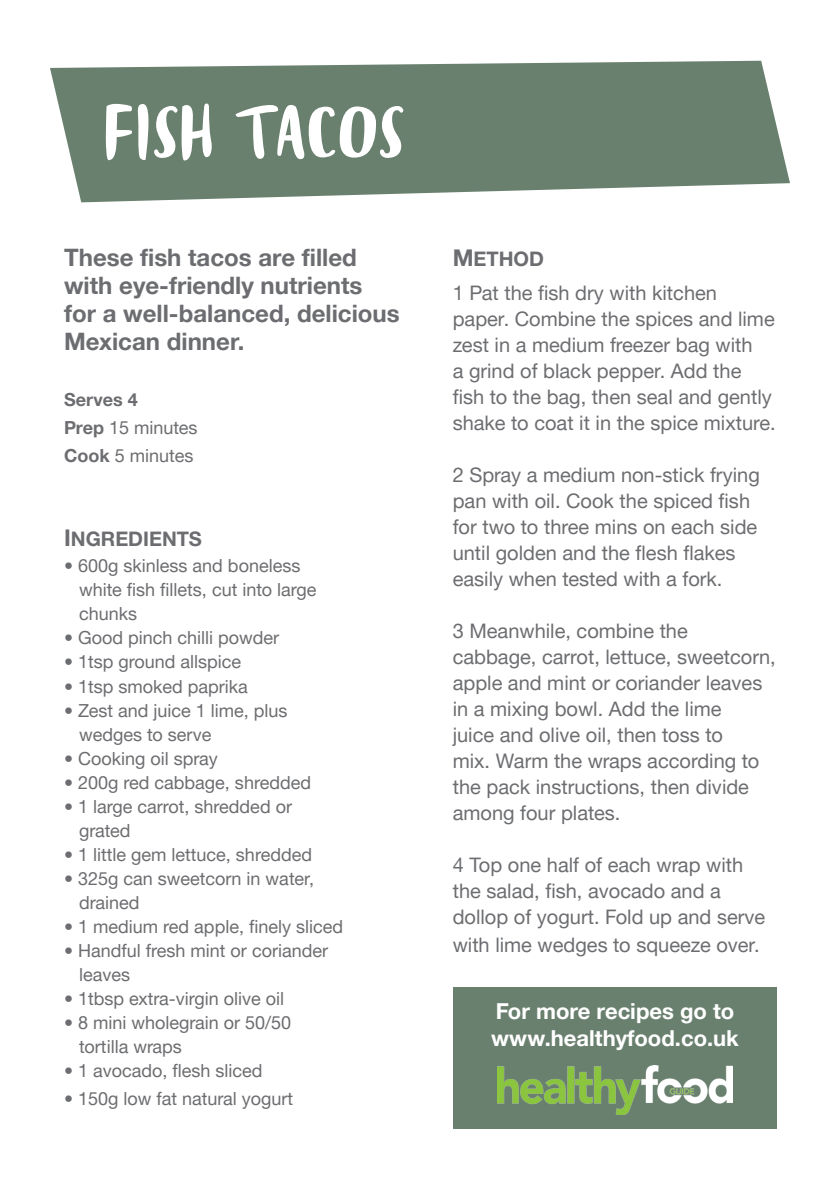
<style>
.page{position:relative;width:840px;height:1191px;background:#fff}
.page>*{position:absolute;margin:0;border:0;box-sizing:border-box;transform-origin:0 0}
.t1{font:58px "Blog Script";letter-spacing:-.01em;color:#fff}
.t2{font:700 24px/28px "Helvetica Neue LTW1 G";color:#6c6d70}
.t3{font:700 22px "Helvetica Neue LTW1 G";color:#fff}
.t4{font:20px "Helvetica Neue LTW1 G";color:#6c6d70}
.t5{font:700 20px "Helvetica Neue LTW1 G";color:#6c6d70}
.t6{font:18px "Helvetica Neue LTW1 G";color:#6c6d70}
.t7{font:700 18px "Helvetica Neue LTW1 G";color:#6c6d70}
.s1{font-weight:700}
.s2{font-size:23px}
</style>
<div class="page">
<svg style="left:50px;top:61px;width:739px;height:141px;background:#7b8f80"></svg>
<div style="left:453px;top:987px;width:323px;height:142px;background:#6a806f"></div>
<img style="left:497px;top:1065px;width:234px;height:50px">
<p class="t1" style="left:102px;top:101px;width:306px">FISH TACOS</p>
<p class="t2" style="left:64px;top:244px;width:294px">These fish tacos are filled</p>
<p class="t2" style="left:64px;top:272px;width:300px">with eye-friendly nutrients</p>
<p class="t2" style="left:64px;top:300px;width:337px">for a well-balanced, delicious<br>Mexican dinner.</p>
<p class="t7" style="left:64px;top:389px;width:75px">Serves 4</p>
<p class="t6" style="left:64px;top:417px;width:135px"><span class="s1">Prep</span> 15 minutes</p>
<p class="t6" style="left:64px;top:445px;width:131px"><span class="s1">Cook</span> 5 minutes</p>
<p class="t5" style="left:64px;top:527px;width:139px"><span class="s2">I</span>NGREDIENTS</p>
<p class="t6" style="left:64px;top:555px;width:238px">• 600g skinless and boneless</p>
<p class="t6" style="left:79px;top:579px;width:239px">white fish fillets, cut into large</p>
<p class="t6" style="left:79px;top:603px;width:60px">chunks</p>
<p class="t6" style="left:64px;top:627px;width:217px">• Good pinch chilli powder</p>
<p class="t6" style="left:64px;top:651px;width:179px">• 1tsp ground allspice</p>
<p class="t6" style="left:64px;top:675px;width:185px">• 1tsp smoked paprika</p>
<p class="t6" style="left:64px;top:699px;width:225px">• Zest and juice 1 lime, plus</p>
<p class="t6" style="left:79px;top:723px;width:134px">wedges to serve</p>
<p class="t6" style="left:64px;top:747px;width:155px">• Cooking oil spray</p>
<p class="t6" style="left:64px;top:771px;width:248px">• 200g red cabbage, shredded</p>
<p class="t6" style="left:64px;top:795px;width:229px">• 1 large carrot, shredded or</p>
<p class="t6" style="left:79px;top:819px;width:53px">grated</p>
<p class="t6" style="left:64px;top:843px;width:249px">• 1 little gem lettuce, shredded</p>
<p class="t6" style="left:64px;top:867px;width:251px">• 325g can sweetcorn in water,</p>
<p class="t6" style="left:79px;top:891px;width:62px">drained</p>
<p class="t6" style="left:64px;top:915px;width:280px">• 1 medium red apple, finely sliced</p>
<p class="t6" style="left:64px;top:939px;width:265px">• Handful fresh mint or coriander</p>
<p class="t6" style="left:79px;top:963px;width:52px">leaves</p>
<p class="t6" style="left:64px;top:987px;width:221px">• 1tbsp extra-virgin olive oil</p>
<p class="t6" style="left:64px;top:1011px;width:228px">• 8 mini wholegrain or 50/50</p>
<p class="t6" style="left:79px;top:1035px;width:104px">tortilla wraps</p>
<p class="t6" style="left:64px;top:1059px;width:200px">• 1 avocado, flesh sliced</p>
<p class="t6" style="left:64px;top:1087px;width:231px">• 150g low fat natural yogurt</p>
<p class="t5" style="left:452px;top:246px;width:93px"><span class="s2">M</span>ETHOD</p>
<p class="t4" style="left:452px;top:280px;width:266px">1 Pat the fish dry with kitchen</p>
<p class="t4" style="left:452px;top:306px;width:323px">paper. Combine the spices and lime</p>
<p class="t4" style="left:452px;top:332px;width:301px">zest in a medium freezer bag with</p>
<p class="t4" style="left:452px;top:358px;width:290px">a grind of black pepper. Add the</p>
<p class="t4" style="left:452px;top:384px;width:320px">fish to the bag, then seal and gently</p>
<p class="t4" style="left:452px;top:410px;width:324px">shake to coat it in the spice mixture.</p>
<p class="t4" style="left:452px;top:462px;width:308px">2 Spray a medium non-stick frying</p>
<p class="t4" style="left:452px;top:488px;width:299px">pan with oil. Cook the spiced fish</p>
<p class="t4" style="left:452px;top:514px;width:306px">for two to three mins on each side</p>
<p class="t4" style="left:452px;top:540px;width:284px">until golden and the flesh flakes</p>
<p class="t4" style="left:452px;top:566px;width:271px">easily when tested with a fork.</p>
<p class="t4" style="left:452px;top:618px;width:236px">3 Meanwhile, combine the</p>
<p class="t4" style="left:452px;top:644px;width:324px">cabbage, carrot, lettuce, sweetcorn,</p>
<p class="t4" style="left:452px;top:670px;width:311px">apple and mint or coriander leaves</p>
<p class="t4" style="left:452px;top:696px;width:270px">in a mixing bowl. Add the lime</p>
<p class="t4" style="left:452px;top:722px;width:271px">juice and olive oil, then toss to</p>
<p class="t4" style="left:452px;top:748px;width:308px">mix. Warm the wraps according to</p>
<p class="t4" style="left:452px;top:774px;width:298px">the pack instructions, then divide</p>
<p class="t4" style="left:452px;top:800px;width:169px">among four plates.</p>
<p class="t4" style="left:452px;top:852px;width:292px">4 Top one half of each wrap with</p>
<p class="t4" style="left:452px;top:878px;width:269px">the salad, fish, avocado and a</p>
<p class="t4" style="left:452px;top:904px;width:314px">dollop of yogurt. Fold up and serve</p>
<p class="t4" style="left:452px;top:932px;width:308px">with lime wedges to squeeze over.</p>
<p class="t3" style="left:495px;top:997px;width:240px">For more recipes go to</p>
<p class="t3" style="left:490px;top:1024px;width:249px">www.healthyfood.co.uk</p>
</div>
